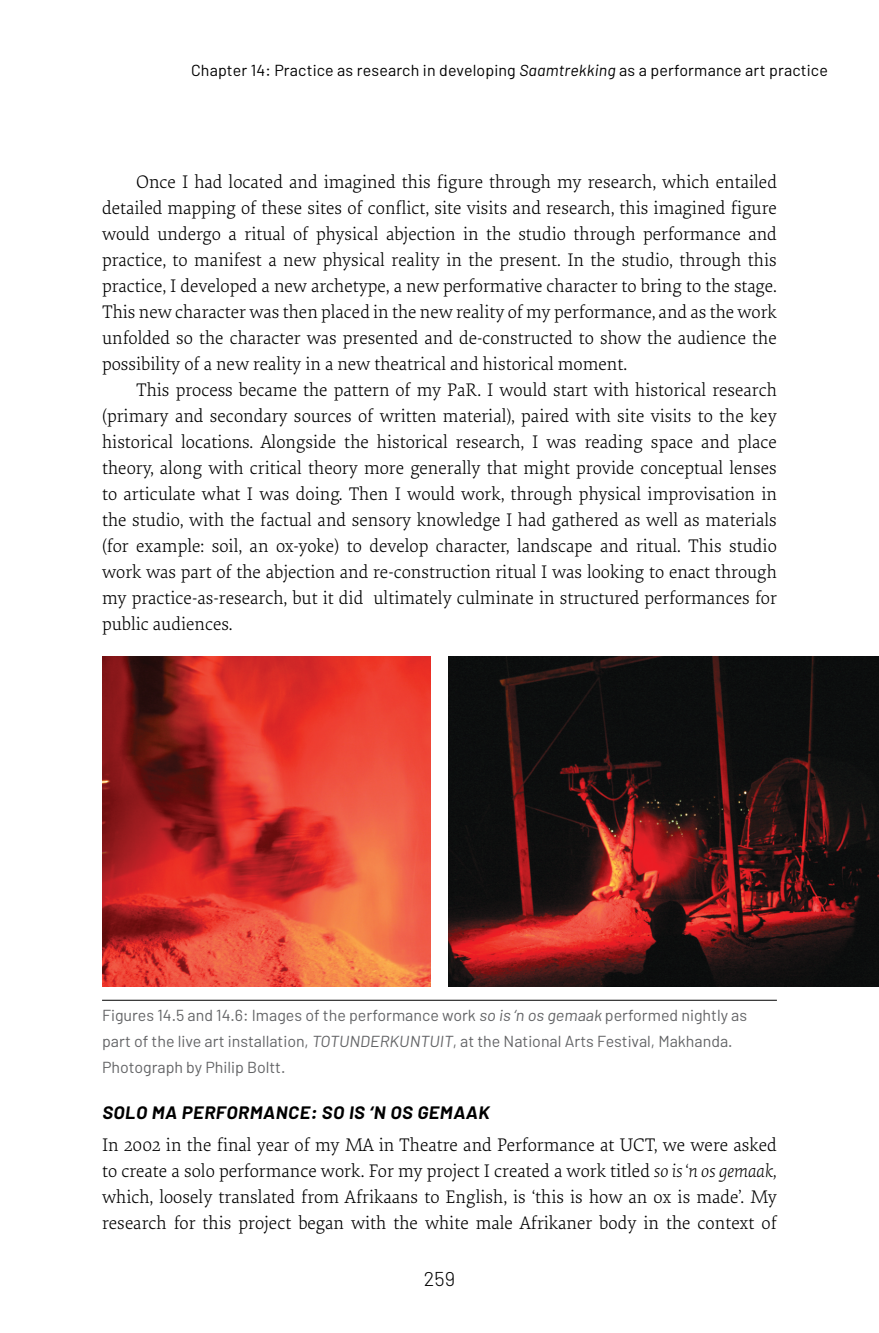
<style>
.page{position:relative;width:879px;height:1333px;background:#fff}
.page>*{position:absolute;margin:0;border:0;box-sizing:border-box;transform-origin:0 0}
.t1{font:300 20px "Barlow";color:#000}
.t2{font:300 19px/26px "Elena Basic";color:#000;text-align:justify}
.t3{font:700 18px "Barlow";color:#000}
.t4{font:16px/26px "Barlow";color:#636466}
.t5{font:16px "Barlow";letter-spacing:.01em;color:#000}
.s1{font-style:italic}
</style>
<div class="page">
<img style="left:102px;top:656px;width:329px;height:330px">
<img style="left:448px;top:656px;width:431px;height:330px">
<hr style="left:102px;top:999px;width:675px;height:1px;background:#000">
<p class="t5" style="left:191px;top:60px;width:638px">Chapter 14: Practice as research in developing <span class="s1">Saamtrekking</span> as a performance art practice</p>
<p class="t2" style="left:102px;top:168px;width:676px;text-indent:34px">Once I had located and imagined this figure through my research, which entailed detailed mapping of these sites of conflict, site visits and research, this imagined figure would undergo a ritual of physical abjection in the studio through performance and practice, to manifest a new physical reality in the present. In the studio, through this practice, I developed a new archetype, a new performative character to bring to the stage.<br>This new character was then placed in the new reality of my performance, and as the work unfolded so the character was presented and de-constructed to show the audience the possibility of a new reality in a new theatrical and historical moment.</p>
<p class="t2" style="left:102px;top:376px;width:676px;text-indent:34px">This process became the pattern of my PaR. I would start with historical research (primary and secondary sources of written material), paired with site visits to the key historical locations. Alongside the historical research, I was reading space and place theory, along with critical theory more generally that might provide conceptual lenses to articulate what I was doing. Then I would work, through physical improvisation in the studio, with the factual and sensory knowledge I had gathered as well as materials (for example: soil, an ox-yoke) to develop character, landscape and ritual. This studio work was part of the abjection and re-construction ritual I was looking to enact through my practice-as-research, but it did ultimately culminate in structured performances for public audiences.</p>
<p class="t4" style="left:102px;top:1001px;width:646px">Figures 14.5 and 14.6: Images of the performance work so is ‘n os gemaak performed nightly as part of the live art installation, TOTUNDERKUNTUIT, at the National Arts Festival, Makhanda.<br>Photograph by Philip Boltt.</p>
<p class="t3" style="left:102px;top:1100px;width:392px">SOLO MA PERFORMANCE: SO IS ‘N OS GEMAAK</p>
<p class="t2" style="left:102px;top:1130px;width:676px">In 2002 in the final year of my MA in Theatre and Performance at UCT, we were asked to create a solo performance work. For my project I created a work titled <span class="s1">so is ‘n os gemaak, </span>which, loosely translated from Afrikaans to English, is ‘this is how an ox is made’. My research for this project began with the white male Afrikaner body in the context of</p>
<p class="t1" style="left:424px;top:1264px;width:33px">259</p>
</div>
